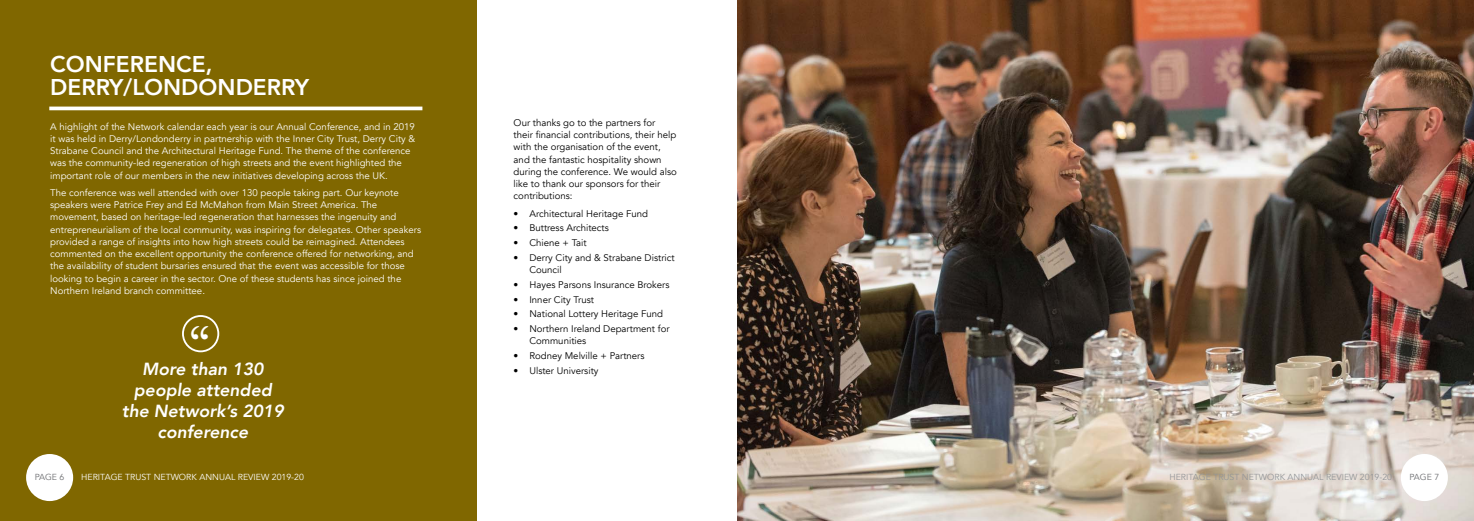
<style>
.page{position:relative;width:1474px;height:521px;background:#fff}
.page>*{position:absolute;margin:0;border:0;box-sizing:border-box;transform-origin:0 0}
.t1{font:800 22.75px/22.8px "Avenir";color:#fff}
.t2{font:italic 800 17.5px/21px "Avenir";color:#fff;text-align:center}
.t3{font:9.62px/12.2px "Avenir";color:#fff}
.t4{font:9.62px/12.2px "Avenir";color:#000}
.t5{font:8.75px "Avenir";color:#fff}
.t6{font:8.75px "Avenir";color:#939598}
.t7{font:8.75px "Avenir";color:#6d6e71}
</style>
<div class="page">
<div style="left:0;top:0;width:476px;height:521px;background:#806700"></div>
<img style="left:737px;top:0;width:736px;height:521px">
<div style="left:182px;top:315px;width:37px;height:37px;border:2px solid #fff;border-radius:50%"></div>
<hr style="left:49px;top:107px;width:373px;height:3px;background:#fff">
<div style="left:1400px;top:454px;width:47px;height:47px;background:#fff;border-radius:50%"></div>
<div style="left:26px;top:454px;width:47px;height:47px;background:#fff;border-radius:50%"></div>
<h1 class="t1" style="left:50px;top:53px;width:260px">CONFERENCE,<br>DERRY/LONDONDERRY</h1>
<p class="t3" style="left:50px;top:120px;width:366px">A highlight of the Network calendar each year is our Annual Conference, and in 2019 it was held in Derry/Londonderry in partnership with the Inner City Trust, Derry City &amp; Strabane Council and the Architectural Heritage Fund. The theme of the conference was the community-led regeneration of high streets and the event highlighted the important role of our members in the new initiatives developing across the UK.</p>
<p class="t3" style="left:50px;top:186px;width:372px">The conference was well attended with over 130 people taking part. Our keynote speakers were Patrice Frey and Ed McMahon from Main Street America. The movement, based on heritage-led regeneration that harnesses the ingenuity and entrepreneurialism of the local community, was inspiring for delegates. Other speakers provided a range of insights into how high streets could be reimagined. Attendees commented on the excellent opportunity the conference offered for networking, and the availability of student bursaries ensured that the event was accessible for those looking to begin a career in the sector. One of these students has since joined the Northern Ireland branch committee.</p>
<p class="t4" style="left:513px;top:117px;width:165px">Our thanks go to the partners for their financial contributions, their help with the organisation of the event, and the fantastic hospitality shown during the conference. We would also like to thank our sponsors for their contributions:</p>
<p class="t4" style="left:513px;top:207px;width:136px">• Architectural Heritage Fund</p>
<p class="t4" style="left:513px;top:222px;width:97px">• Buttress Architects</p>
<p class="t4" style="left:513px;top:237px;width:74px">• Chiene + Tait</p>
<p class="t4" style="left:529px;top:251px;width:147px;text-indent:-16px">• Derry City and &amp; Strabane District<br>Council</p>
<p class="t4" style="left:513px;top:278px;width:157px">• Hayes Parsons Insurance Brokers</p>
<p class="t4" style="left:513px;top:293px;width:82px">• Inner City Trust</p>
<p class="t4" style="left:513px;top:308px;width:151px">• National Lottery Heritage Fund</p>
<p class="t4" style="left:529px;top:323px;width:142px;text-indent:-16px">• Northern Ireland Department for<br>Communities</p>
<p class="t4" style="left:513px;top:350px;width:132px">• Rodney Melville + Partners</p>
<h2 class="t2" style="left:142px;top:358px;width:123px">More than 130</h2>
<p class="t4" style="left:513px;top:364px;width:86px">• Ulster University</p>
<h2 class="t2" style="left:122px;top:379px;width:163px">people attended the Network’s 2019 conference</h2>
<p class="t7" style="left:35px;top:472px;width:31px">PAGE 6</p>
<p class="t5" style="left:81px;top:472px;width:224px">HERITAGE TRUST NETWORK ANNUAL REVIEW 2019-20</p>
<p class="t6" style="left:1169px;top:472px;width:224px">HERITAGE TRUST NETWORK ANNUAL REVIEW 2019-20</p>
<p class="t7" style="left:1409px;top:472px;width:31px">PAGE 7</p>
</div>
